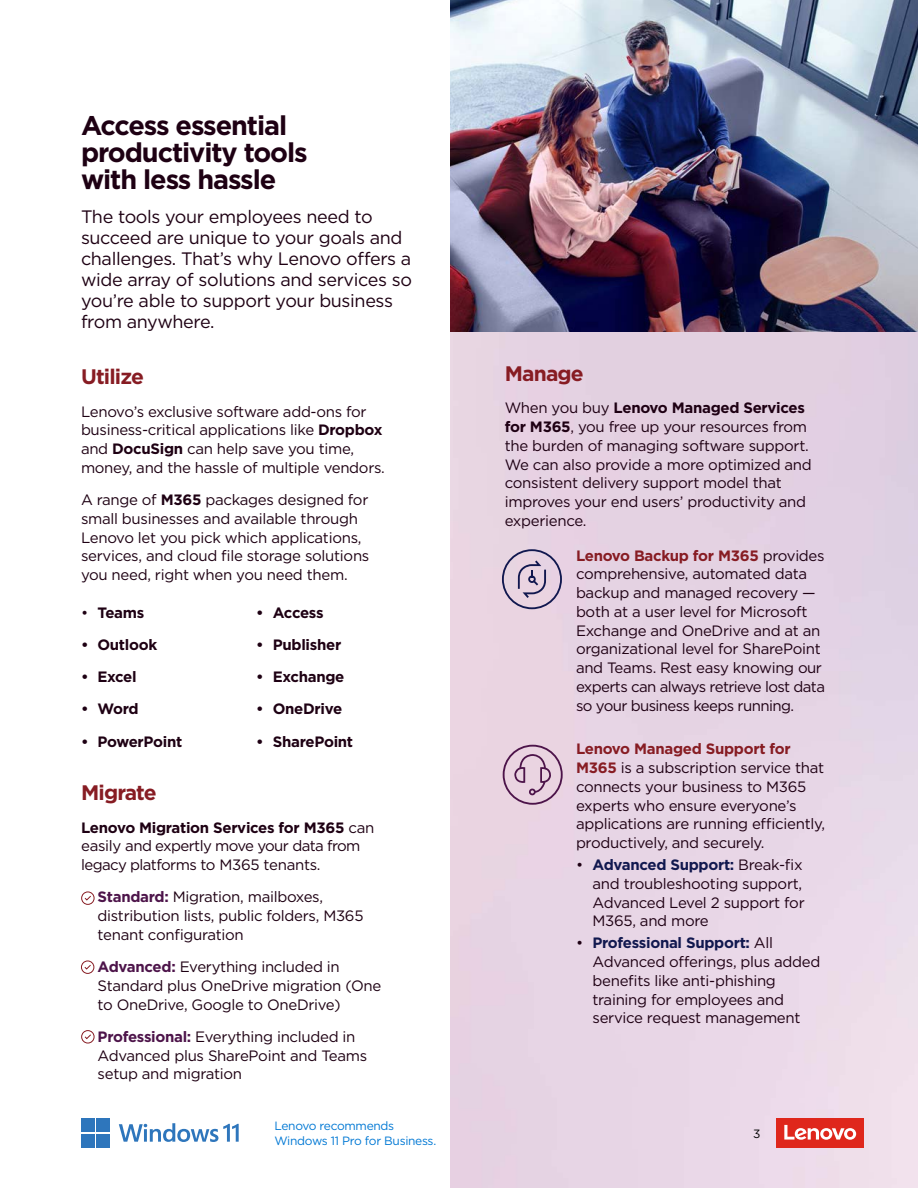
<style>
.page{position:relative;width:918px;height:1188px;background:#fff}
.page>*{position:absolute;margin:0;border:0;box-sizing:border-box;transform-origin:0 0}
.t1{font:700 27px/27px "Gotham";letter-spacing:-.04em;color:#1e0013}
.t2{font:700 21px "Gotham";letter-spacing:-.04em;color:#871c23}
.t3{font:18px/21px "Gotham";letter-spacing:-.02em;color:#1e0013}
.t4{font:15px/18.8px "Gotham";letter-spacing:-.02em;color:#1e0013}
.t5{font:15px/18.8px "Gotham";letter-spacing:-.04em;color:#1e0013}
.t6{font:700 15px "Gotham";letter-spacing:-.02em;color:#1e0013}
.t7{font:12px/15px "Gotham";letter-spacing:-.025em;color:#0078d4}
.t8{font:12px "Gotham";color:#000}
.s1{font-weight:700}
.s2{font-weight:400}
.s3{font-weight:700;color:#4d144a}
.s4{font-weight:700;color:#871c23}
.s5{font-weight:700;color:#11184f}
</style>
<div class="page">
<div style="left:81px;top:961px;width:13px;height:13px;border:1px solid #871c23;border-radius:50%"></div>
<svg style="left:84px;top:964px;width:8px;height:6px"></svg>
<div style="left:81px;top:891px;width:14px;height:14px;border:1px solid #871c23;border-radius:50%"></div>
<svg style="left:84px;top:895px;width:7px;height:6px"></svg>
<div style="left:81px;top:1030px;width:14px;height:14px;border:1px solid #871c23;border-radius:50%"></div>
<svg style="left:84px;top:1034px;width:7px;height:6px"></svg>
<svg style="left:502px;top:549px;width:60px;height:60px;background:#c6b6ca"></svg>
<svg style="left:503px;top:745px;width:60px;height:60px;background:#cfb3c7"></svg>
<div style="left:81px;top:1118px;width:14px;height:14px;background:#2e76bc"></div>
<div style="left:96px;top:1118px;width:14px;height:14px;background:#2e76bc"></div>
<div style="left:81px;top:1134px;width:14px;height:14px;background:#2e76bc"></div>
<div style="left:96px;top:1134px;width:14px;height:14px;background:#2e76bc"></div>
<svg style="left:119px;top:1123px;width:120px;height:19px"></svg>
<img style="left:450px;top:0;width:468px;height:332px">
<div style="left:776px;top:1118px;width:88px;height:30px;background:#df271c"></div>
<svg style="left:784px;top:1125px;width:72px;height:15px"></svg>
<p class="t1" style="left:81px;top:112px;width:228px">Access essential productivity tools with less hassle</p>
<p class="t3" style="left:81px;top:206px;width:333px">The tools your employees need to succeed are unique to your goals and challenges. That’s why Lenovo offers a wide array of solutions and services so you’re able to support your business from anywhere.</p>
<p class="t2" style="left:81px;top:363px;width:64px">Utilize</p>
<p class="t4" style="left:81px;top:402px;width:305px">Lenovo’s exclusive software add-ons for business-critical applications like <span class="s1">Dropbox </span>and <span class="s1">DocuSign</span> can help save you time, money, and the hassle of multiple vendors.</p>
<p class="t4" style="left:81px;top:490px;width:290px">A range of <span class="s1">M365</span> packages designed for small businesses and available through Lenovo let you pick which applications, services, and cloud file storage solutions you need, right when you need them.</p>
<p class="t6" style="left:81px;top:602px;width:65px"><span class="s2">•</span> Teams</p>
<p class="t6" style="left:81px;top:635px;width:78px">• Outlook</p>
<p class="t6" style="left:81px;top:667px;width:57px">• Excel</p>
<p class="t6" style="left:81px;top:699px;width:59px">• Word</p>
<p class="t6" style="left:81px;top:731px;width:103px">• PowerPoint</p>
<p class="t6" style="left:256px;top:602px;width:69px">• Access</p>
<p class="t6" style="left:256px;top:635px;width:86px">• Publisher</p>
<p class="t6" style="left:256px;top:667px;width:90px">• Exchange</p>
<p class="t6" style="left:256px;top:699px;width:87px">• OneDrive</p>
<p class="t6" style="left:256px;top:731px;width:98px">• SharePoint</p>
<p class="t2" style="left:81px;top:779px;width:77px">Migrate</p>
<p class="t5" style="left:81px;top:818px;width:295px"><span class="s1">Lenovo Migration Services for M365</span> can easily and expertly move your data from legacy platforms to M365 tenants.</p>
<p class="t4" style="left:98px;top:887px;width:267px"><span class="s3">Standard:</span> Migration, mailboxes, distribution lists, public folders, M365 tenant configuration</p>
<p class="t4" style="left:98px;top:957px;width:285px"><span class="s3">Advanced:</span> Everything included in<br>Standard plus OneDrive migration (One to OneDrive, Google to OneDrive)</p>
<p class="t4" style="left:98px;top:1027px;width:271px"><span class="s3">Professional:</span> Everything included in<br>Advanced plus SharePoint and Teams setup and migration</p>
<p class="t7" style="left:274px;top:1118px;width:163px">Lenovo recommends<br>Windows 11 Pro for Business.</p>
<p class="t2" style="left:505px;top:360px;width:81px">Manage</p>
<p class="t4" style="left:505px;top:398px;width:309px">When you buy <span class="s1">Lenovo Managed Services for M365</span>, you free up your resources from the burden of managing software support.<br>We can also provide a more optimized and consistent delivery support model that improves your end users’ productivity and experience.</p>
<p class="t4" style="left:576px;top:546px;width:251px"><span class="s4">Lenovo Backup for M365</span> provides comprehensive, automated data backup and managed recovery — both at a user level for Microsoft<br>Exchange and OneDrive and at an organizational level for SharePoint and Teams. Rest easy knowing our experts can always retrieve lost data so your business keeps running.</p>
<p class="t4" style="left:576px;top:739px;width:251px"><span class="s4">Lenovo Managed Support for<br>M365</span> is a subscription service that connects your business to M365 experts who ensure everyone’s applications are running efficiently, productively, and securely.</p>
<p class="t4" style="left:592px;top:855px;width:214px;text-indent:-16px">• <span class="s5">Advanced Support:</span> Break-fix and troubleshooting support,<br>Advanced Level 2 support for<br>M365, and more</p>
<p class="t4" style="left:592px;top:933px;width:229px;text-indent:-16px">• <span class="s5">Professional Support:</span> All<br>Advanced offerings, plus added benefits like anti-phishing training for employees and service request management</p>
<p class="t8" style="left:753px;top:1126px;width:9px">3</p>
</div>
